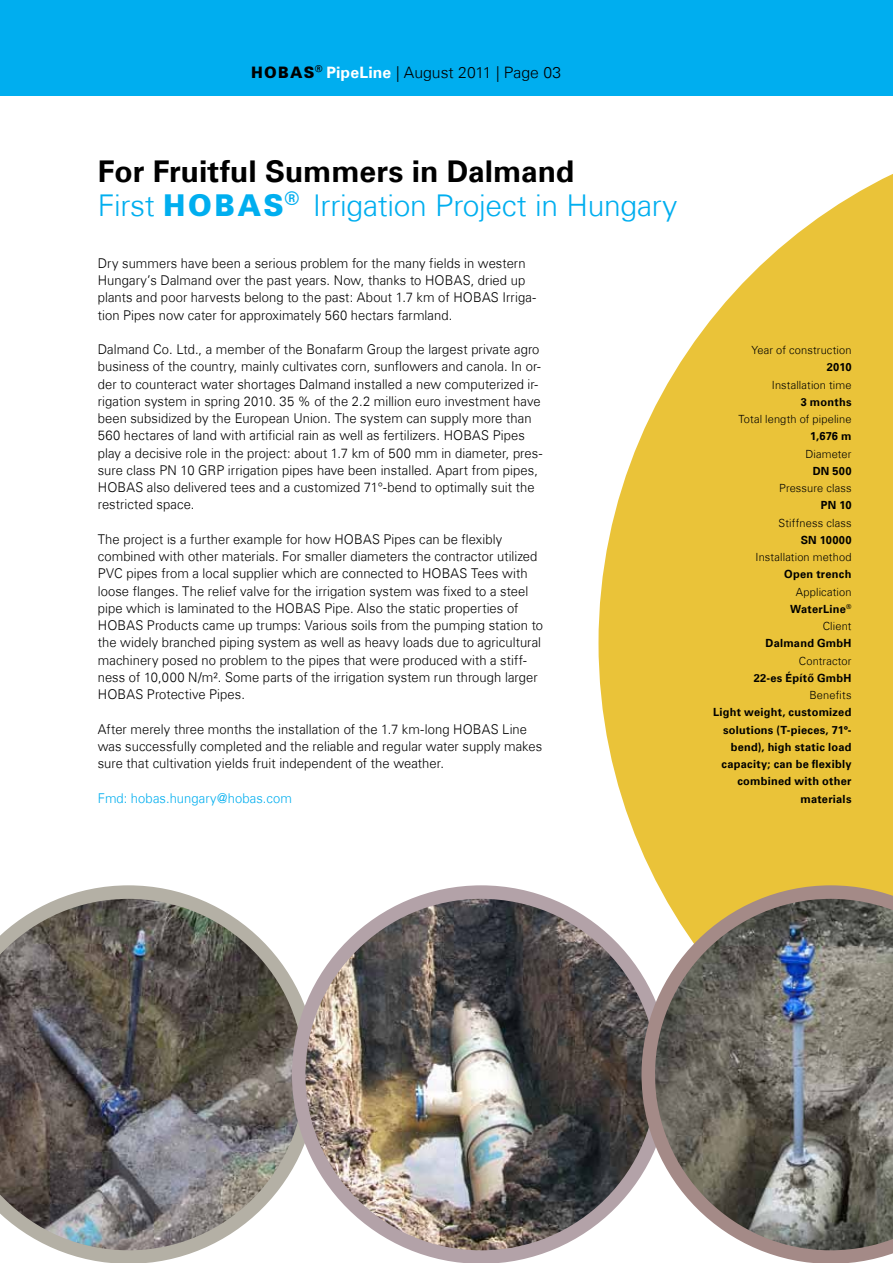
<style>
.page{position:relative;width:893px;height:1263px;background:#fff}
.page>*{position:absolute;margin:0;border:0;box-sizing:border-box;transform-origin:0 0}
.t1{font:300 30px "Univers Com 45";letter-spacing:-.01em;color:#00aeef}
.t2{font:700 30px "Univers Com 65";color:#000}
.t3{font:300 15.75px "Univers Com 45";color:#000}
.t4{font:300 13.5px/17.2px "Univers Com 45";letter-spacing:.005em;color:#000;scale:.96 1}
.t5{font:300 13.5px "Univers Com 45";letter-spacing:.005em;color:#00aeef;scale:.96 1}
.t6{font:700 11.25px/17.2px "Univers Com 65";letter-spacing:.025em;color:#000;text-align:right}
.t7{font:300 11.25px "Univers Com 45";letter-spacing:.01em;color:#000}
.s1{font-family:"HOBAS";font-weight:400}
.s2{font-family:"Univers Com 65";font-weight:700;color:#fff}
</style>
<div class="page">
<svg style="left:598px;top:174px;width:295px;height:711px;fill:#eac339"></svg>
<svg style="left:0;top:885px;width:299px;height:378px"></svg>
<img style="left:299px;top:894px;width:342px;height:358px">
<div style="left:292px;top:885px;width:378px;height:378px;border:14px solid #b3a2a8;border-radius:50%"></div>
<svg style="left:641px;top:885px;width:252px;height:378px"></svg>
<div style="left:0;top:0;width:893px;height:95px;background:#00aeef"></div>
<p class="t3" style="left:251px;top:63px;width:312px"><span class="s1">h</span> <span class="s2">PipeLine</span> | August 2011 | Page 03</p>
<h1 class="t2" style="left:98px;top:153px;width:478px">For Fruitful Summers in Dalmand</h1>
<h1 class="t1" style="left:98px;top:187px;width:581px">First <span class="s1">h</span> Irrigation Project in Hungary</h1>
<p class="t4" style="left:98px;top:254px;width:458px">Dry summers have been a serious problem for the many fields in western Hungary’s Dalmand over the past years. Now, thanks to HOBAS, dried up plants and poor harvests belong to the past: About 1.7 km of HOBAS Irriga&shy;tion Pipes now cater for approximately 560 hectars farmland.</p>
<p class="t4" style="left:98px;top:341px;width:465px">Dalmand Co. Ltd., a member of the Bonafarm Group the largest private agro business of the country, mainly cultivates corn, sunflowers and canola. In or&shy;der to counteract water shortages Dalmand installed a new computerized ir&shy;rigation system in spring 2010. 35 % of the 2.2 million euro investment have been subsidized by the European Union. The system can supply more than 560 hectares of land with artificial rain as well as fertilizers. HOBAS Pipes play a decisive role in the project: about 1.7 km of 500 mm in diameter, pres&shy;sure class PN 10 GRP irrigation pipes have been installed. Apart from pipes, HOBAS also delivered tees and a customized 71°-bend to optimally suit the restricted space.</p>
<p class="t4" style="left:98px;top:530px;width:465px">The project is a further example for how HOBAS Pipes can be flexibly combined with other materials. For smaller diameters the contractor utilized PVC pipes from a local supplier which are connected to HOBAS Tees with loose flanges. The relief valve for the irrigation system was fixed to a steel pipe which is laminated to the HOBAS Pipe. Also the static properties of HOBAS Products came up trumps: Various soils from the pumping station to the widely branched piping system as well as heavy loads due to agricultural machinery posed no problem to the pipes that were produced with a stiff&shy;ness of 10,000 N/m². Some parts of the irrigation system run through larger HOBAS Protective Pipes.</p>
<p class="t4" style="left:98px;top:720px;width:464px">After merely three months the installation of the 1.7 km-long HOBAS Line was successfully completed and the reliable and regular water supply makes sure that cultivation yields fruit independent of the weather.</p>
<p class="t5" style="left:98px;top:790px;width:204px">Fmd: hobas.hungary@hobas.com</p>
<p class="t7" style="left:751px;top:343px;width:102px">Year of construction</p>
<p class="t6" style="left:827px;top:359px;width:26px">2010</p>
<p class="t7" style="left:772px;top:378px;width:81px">Installation time</p>
<p class="t6" style="left:801px;top:393px;width:52px">3 months</p>
<p class="t7" style="left:738px;top:412px;width:115px">Total length of pipeline</p>
<p class="t6" style="left:810px;top:428px;width:43px">1,676 m</p>
<p class="t7" style="left:805px;top:447px;width:48px">Diameter</p>
<p class="t6" style="left:813px;top:462px;width:40px">DN 500</p>
<p class="t7" style="left:779px;top:481px;width:74px">Pressure class</p>
<p class="t6" style="left:821px;top:497px;width:32px">PN 10</p>
<p class="t7" style="left:778px;top:516px;width:74px">Stiffness class</p>
<p class="t6" style="left:801px;top:531px;width:52px">SN 10000</p>
<p class="t7" style="left:755px;top:550px;width:97px">Installation method</p>
<p class="t6" style="left:784px;top:566px;width:69px">Open trench</p>
<p class="t7" style="left:796px;top:585px;width:57px">Application</p>
<p class="t6" style="left:790px;top:600px;width:63px">WaterLine<sup>®</sup></p>
<p class="t7" style="left:823px;top:619px;width:30px">Client</p>
<p class="t6" style="left:766px;top:635px;width:87px">Dalmand GmbH</p>
<p class="t7" style="left:799px;top:654px;width:54px">Contractor</p>
<p class="t6" style="left:754px;top:669px;width:99px">22-es Építő GmbH</p>
<p class="t7" style="left:809px;top:688px;width:44px">Benefits</p>
<p class="t6" style="left:713px;top:704px;width:140px">Light weight, customized solutions (T-pieces, 71°- bend), high static load capacity; can be flexibly combined with other materials</p>
</div>
